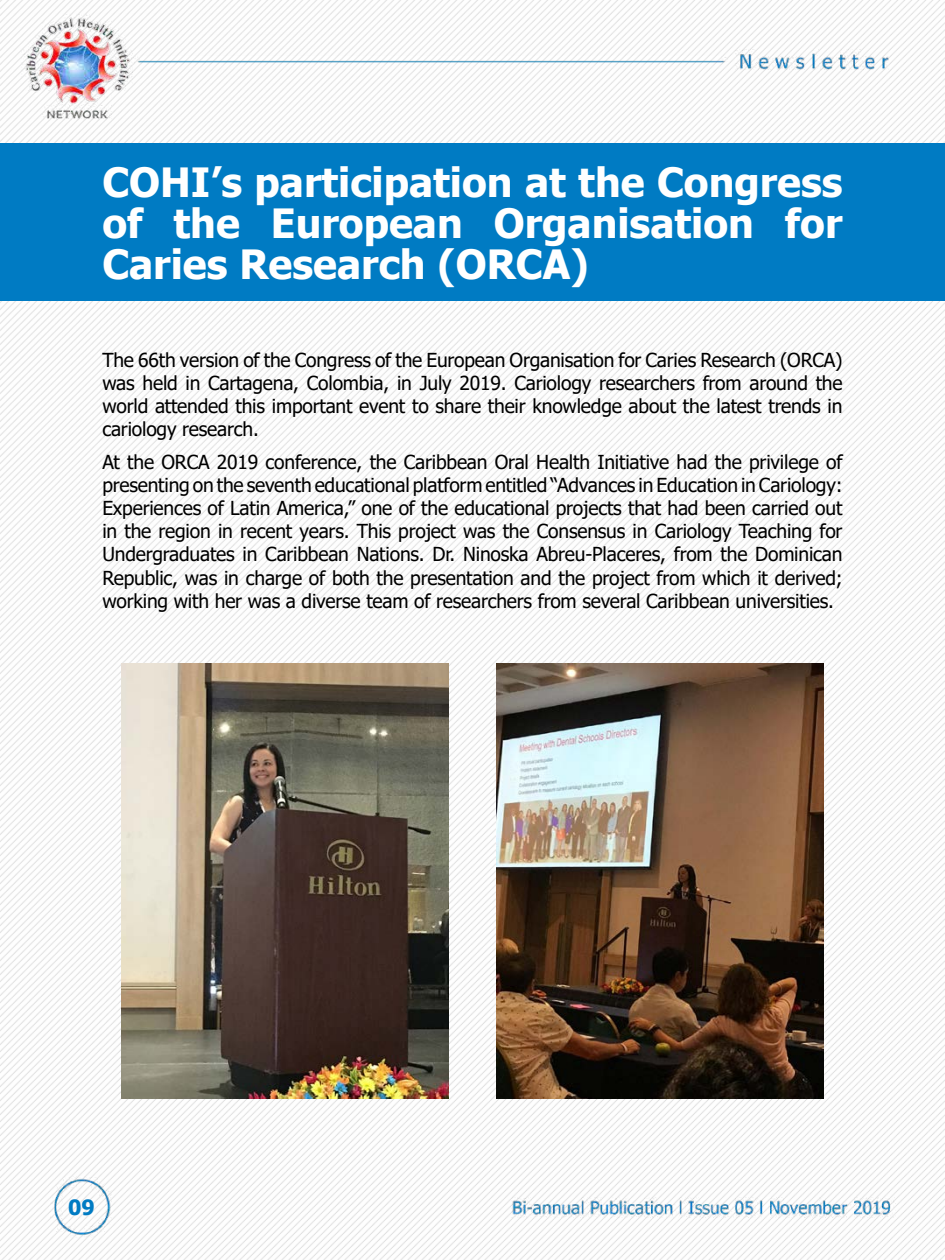
<style>
.page{position:relative;width:945px;height:1260px;background:#fff}
.page>*{position:absolute;margin:0;border:0;box-sizing:border-box;transform-origin:0 0}
.t1{font:700 40.25px/41.1px "Tahoma";color:#fff;text-align:justify}
.t2{font:700 21px "Tahoma";color:#007bc3}
.t3{font:19.25px/23.1px "Tahoma";letter-spacing:-.01em;color:#000;text-align:justify}
</style>
<div class="page">
<img style="left:0;top:0;width:945px;height:1260px">
<img style="left:122px;top:663px;width:326px;height:436px">
<img style="left:497px;top:663px;width:326px;height:436px">
<div style="left:0;top:144px;width:945px;height:157px;background:#007bc3"></div>
<h1 class="t1" style="left:102px;top:163px;width:742px">COHI’s participation at the Congress of the European Organisation for Caries Research (ORCA)</h1>
<p class="t3" style="left:102px;top:350px;width:742px">The 66th version of the Congress of the European Organisation for Caries Research (ORCA) was held in Cartagena, Colombia, in July 2019. Cariology researchers from around the world attended this important event to share their knowledge about the latest trends in cariology research.</p>
<p class="t3" style="left:102px;top:452px;width:742px">At the ORCA 2019 conference, the Caribbean Oral Health Initiative had the privilege of presenting on the seventh educational platform entitled “Advances in Education in Cariology:<br>Experiences of Latin America,” one of the educational projects that had been carried out in the region in recent years. This project was the Consensus in Cariology Teaching for Undergraduates in Caribbean Nations. Dr. Ninoska Abreu-Placeres, from the Dominican Republic, was in charge of both the presentation and the project from which it derived; working with her was a diverse team of researchers from several Caribbean universities.</p>
<p class="t2" style="left:68px;top:1193px;width:28px">09</p>
</div>
